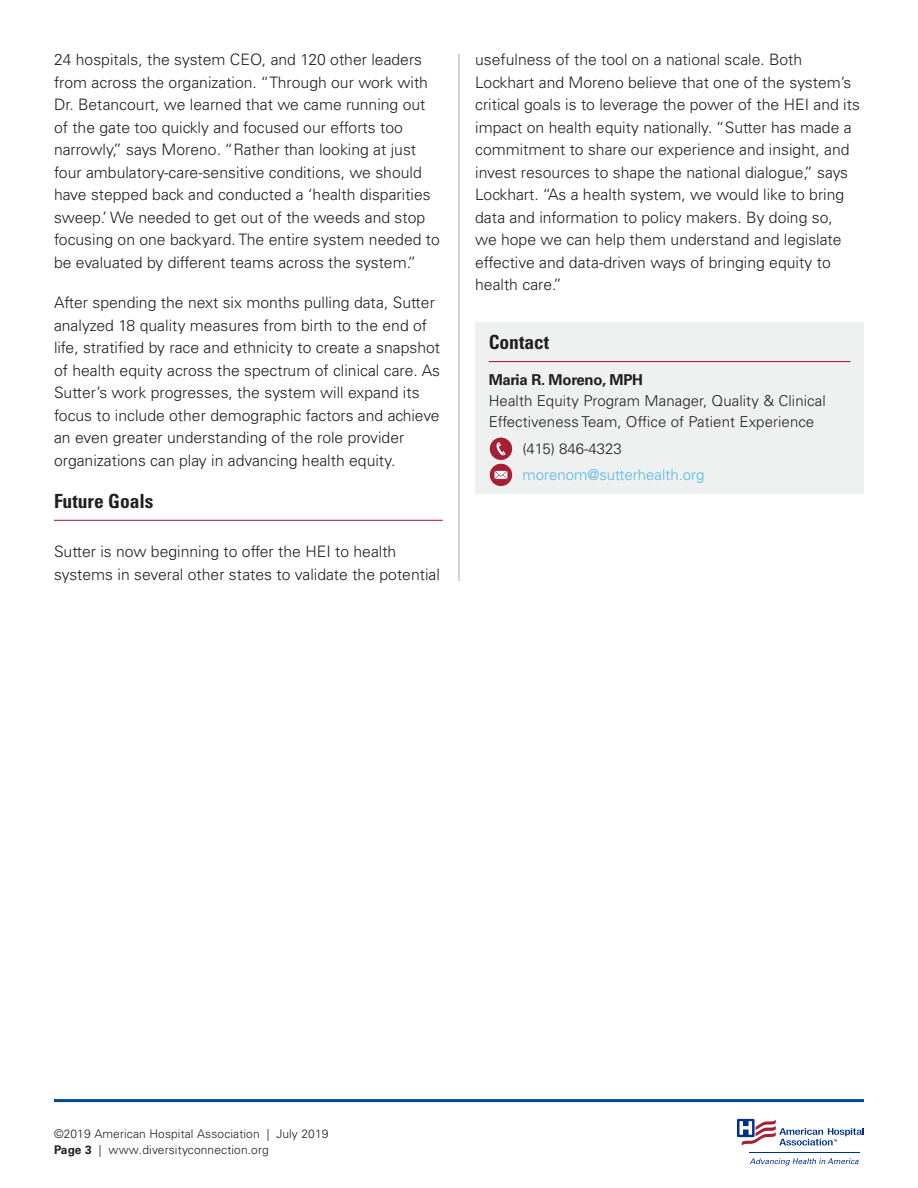
<style>
.page{position:relative;width:918px;height:1188px;background:#fff}
.page>*{position:absolute;margin:0;border:0;box-sizing:border-box;transform-origin:0 0}
.subhead{font:700 condensed 19.5px "Univers LT Std";color:#231f20}
.t1{font:300 15.75px/22.5px "Univers LT Std";color:#231f20}
.t2{font:300 15px/21px "Univers LT Std";letter-spacing:.005em;color:#231f20}
.t3{font:300 15px "Univers LT Std";color:#56b7e7}
.contact_name{font:700 15px "Univers LT Std";letter-spacing:-.02em;color:#231f20}
.t4{font:300 12px/16.5px "Univers LT Std";letter-spacing:.01em;color:#231f20}
.s1{font-weight:700}
</style>
<div class="page">
<hr style="left:54px;top:1099px;width:810px;height:3px;background:#01498e">
<hr style="left:749px;top:1152px;width:111px;height:1px;background:#003186">
<svg style="left:750px;top:1158px;width:109px;height:8px"></svg>
<svg style="left:736px;top:1118px;width:128px;height:28px"></svg>
<div style="left:475px;top:322px;width:389px;height:172px;background:#eff1f0"></div>
<hr style="left:489px;top:361px;width:361px;height:1px;background:#a30a32">
<div style="left:490px;top:438px;width:22px;height:22px;background:#a62035;border-radius:50%"></div>
<svg style="left:496px;top:442px;width:10px;height:14px"></svg>
<div style="left:490px;top:464px;width:22px;height:22px;background:#a62035;border-radius:50%"></div>
<svg style="left:494px;top:471px;width:13px;height:8px"></svg>
<hr style="left:54px;top:520px;width:389px;height:1px;background:#a30a32">
<hr style="left:459px;top:54px;width:1px;height:527px;background:#a8abac">
<p class="t1" style="left:54px;top:49px;width:387px">24 hospitals, the system CEO, and 120 other leaders from across the organization. “Through our work with Dr. Betancourt, we learned that we came running out of the gate too quickly and focused our efforts too narrowly,” says Moreno. “Rather than looking at just four ambulatory-care-sensitive conditions, we should have stepped back and conducted a ‘health disparities sweep.’ We needed to get out of the weeds and stop focusing on one backyard. The entire system needed to be evaluated by different teams across the system.”</p>
<p class="t1" style="left:54px;top:292px;width:388px">After spending the next six months pulling data, Sutter analyzed 18 quality measures from birth to the end of life, stratified by race and ethnicity to create a snapshot of health equity across the spectrum of clinical care. As Sutter’s work progresses, the system will expand its focus to include other demographic factors and achieve an even greater understanding of the role provider organizations can play in advancing health equity.</p>
<p class="subhead" style="left:54px;top:489px;width:101px">Future Goals</p>
<p class="t1" style="left:54px;top:541px;width:387px">Sutter is now beginning to offer the HEI to health systems in several other states to validate the potential</p>
<p class="t1" style="left:475px;top:49px;width:386px">usefulness of the tool on a national scale. Both Lockhart and Moreno believe that one of the system’s critical goals is to leverage the power of the HEI and its impact on health equity nationally. “Sutter has made a commitment to share our experience and insight, and invest resources to shape the national dialogue,” says Lockhart. “As a health system, we would like to bring data and information to policy makers. By doing so,<br>we hope we can help them understand and legislate effective and data-driven ways of bringing equity to health care.”</p>
<p class="subhead" style="left:489px;top:330px;width:62px">Contact</p>
<p class="contact_name" style="left:489px;top:371px;width:156px">Maria R. Moreno, MPH</p>
<p class="t2" style="left:489px;top:390px;width:338px">Health Equity Program Manager, Quality &amp; Clinical<br>Effectiveness Team, Office of Patient Experience</p>
<p class="t2" style="left:522px;top:438px;width:101px">(415) 846-4323</p>
<p class="t3" style="left:522px;top:466px;width:184px">morenom@sutterhealth.org</p>
<p class="t4" style="left:54px;top:1125px;width:276px">©2019 American Hospital Association | July 2019<br><span class="s1">Page 3</span> | www.diversityconnection.org</p>
</div>
